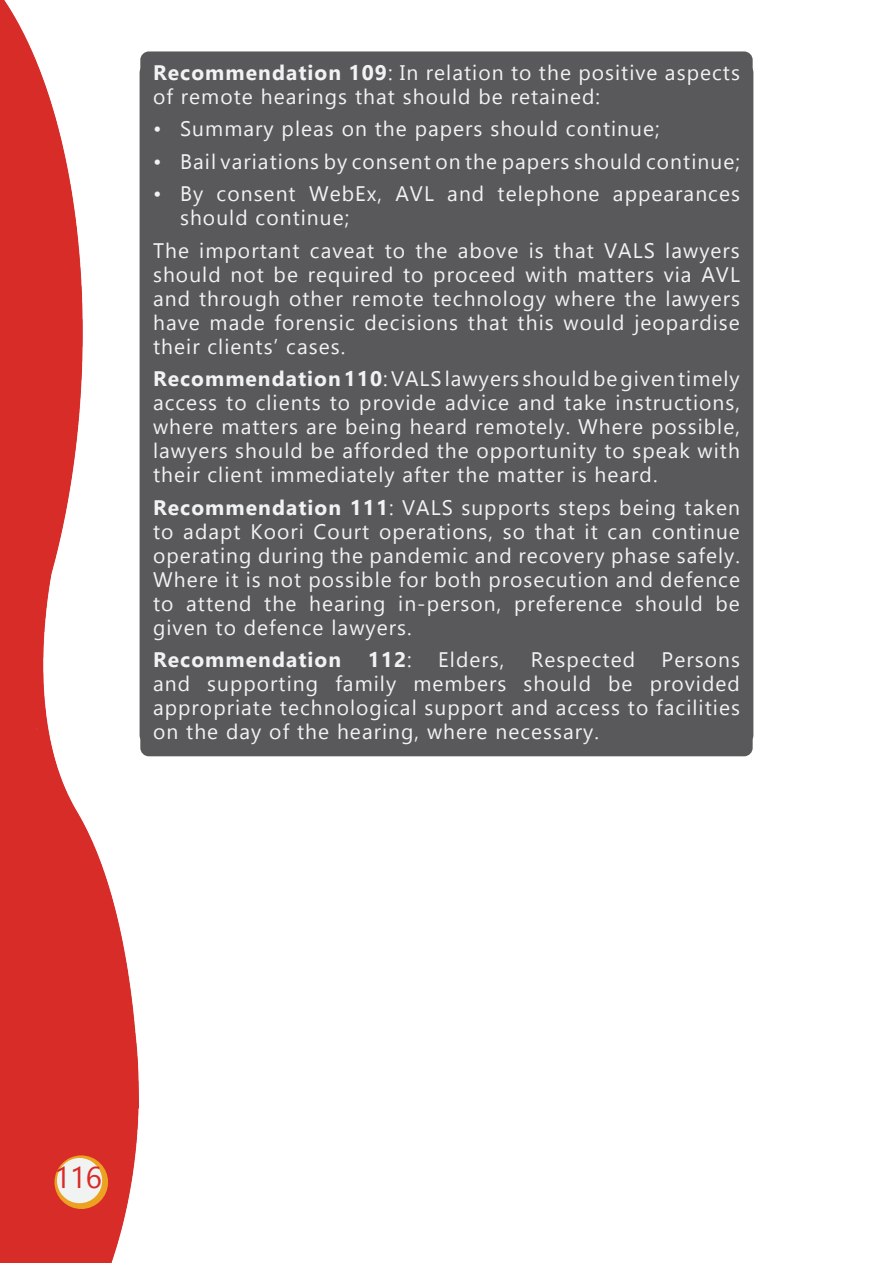
<style>
.page{position:relative;width:893px;height:1263px;background:#fff}
.page>*{position:absolute;margin:0;border:0;box-sizing:border-box;transform-origin:0 0}
.t1{font:30px "Gadugi";color:#d82a28}
.Recommendation_box{font:21px/24px "Gadugi";letter-spacing:.05em;color:#f1f3f3;text-align:justify}
.Recommendation_box-2{font:700 21px "Gadugi";letter-spacing:.05em;color:#f1f3f3}
.s1{font-weight:700}
.s2{font-weight:400}
</style>
<div class="page">
<img style="left:0;top:0;width:151px;height:1263px">
<svg style="left:54px;top:1155px;width:54px;height:54px"></svg>
<div style="left:57px;top:1158px;width:45px;height:45px;background:#f1f3f3;border-radius:50%"></div>
<div style="left:140px;top:51px;width:613px;height:705px;background:#59595b;border-radius:9px"></div>
<p class="Recommendation_box" style="left:153px;top:60px;width:588px"><span class="s1">Recommendation 109</span>: In relation to the positive aspects of remote hearings that should be retained:</p>
<p class="Recommendation_box" style="left:153px;top:116px;width:508px">• Summary pleas on the papers should continue;</p>
<p class="Recommendation_box" style="left:153px;top:149px;width:588px">• Bail variations by consent on the papers should continue;</p>
<p class="Recommendation_box" style="left:180px;top:181px;width:561px;text-indent:-27px">• By consent WebEx, AVL and telephone appearances should continue;</p>
<p class="Recommendation_box" style="left:153px;top:238px;width:588px">The important caveat to the above is that VALS lawyers should not be required to proceed with matters via AVL and through other remote technology where the lawyers have made forensic decisions that this would jeopardise their clients’ cases.</p>
<p class="Recommendation_box" style="left:153px;top:366px;width:588px"><span class="s1">Recommendation 110</span>: VALS lawyers should be given timely access to clients to provide advice and take instructions, where matters are being heard remotely. Where possible, lawyers should be afforded the opportunity to speak with their client immediately after the matter is heard.</p>
<p class="Recommendation_box" style="left:153px;top:495px;width:588px"><span class="s1">Recommendation 111</span>: VALS supports steps being taken to adapt Koori Court operations, so that it can continue operating during the pandemic and recovery phase safely.<br>Where it is not possible for both prosecution and defence to attend the hearing in-person, preference should be given to defence lawyers.</p>
<p class="Recommendation_box-2" style="left:153px;top:647px;width:190px">Recommendation</p>
<p class="Recommendation_box-2" style="left:368px;top:647px;width:45px">112<span class="s2">:</span></p>
<p class="Recommendation_box" style="left:438px;top:647px;width:68px">Elders,</p>
<p class="Recommendation_box" style="left:531px;top:647px;width:106px">Respected</p>
<p class="Recommendation_box" style="left:153px;top:647px;width:588px;text-indent:508px">Persons and supporting family members should be provided appropriate technological support and access to facilities on the day of the hearing, where necessary.</p>
<h1 class="t1" style="left:54px;top:1159px;width:50px">116</h1>
</div>
